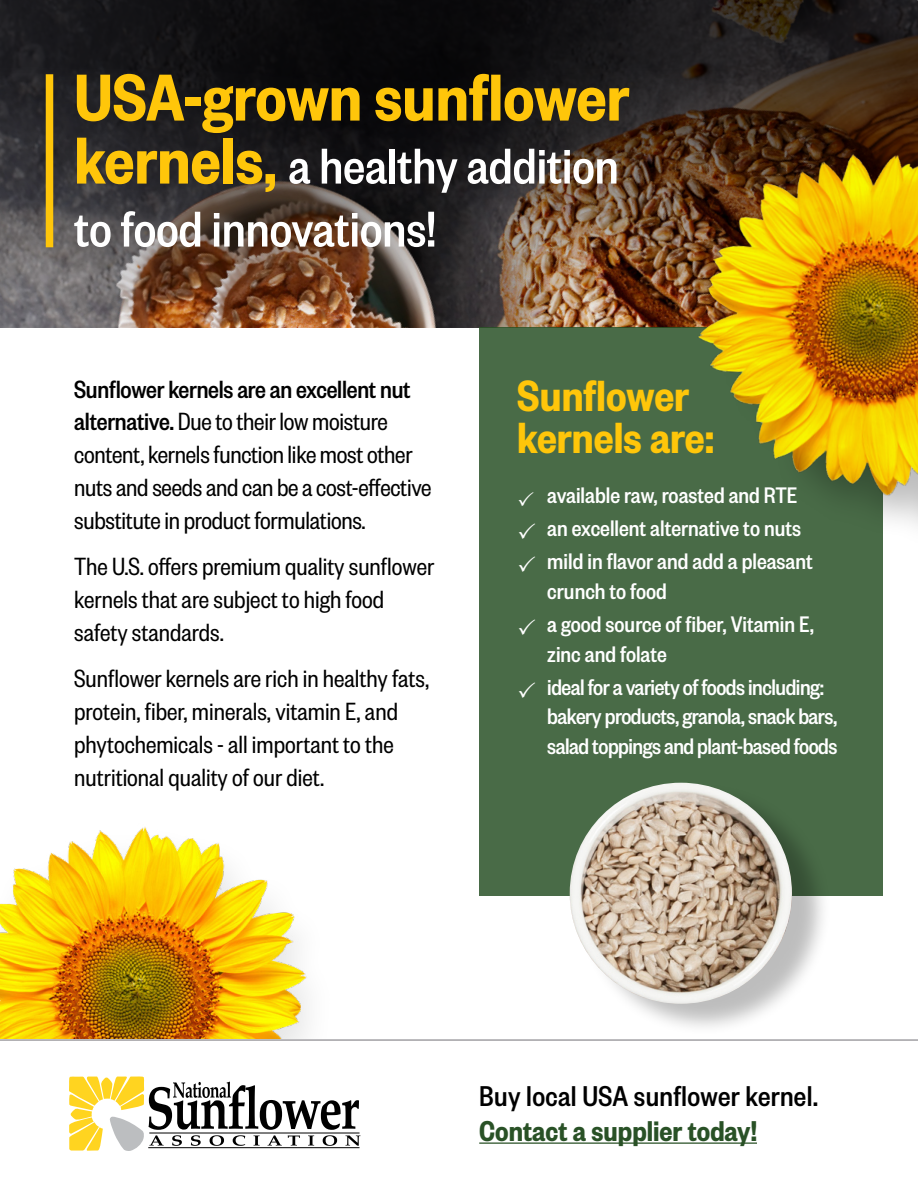
<style>
.page{position:relative;width:918px;height:1188px;background:#fff}
.page>*{position:absolute;margin:0;border:0;box-sizing:border-box;transform-origin:0 0}
.t1{font:600 72.9px "Founders Grotesk Cond";color:#ffc60a}
.t2{font:500 55.35px/63px "Founders Grotesk Cond";color:#fff}
.t3{font:600 48px/42px "Founders Grotesk Cond";color:#ffc60a}
.t4{font:500 31.5px "Founders Grotesk Cond";letter-spacing:.01em;color:#000}
.t5{font:600 31.5px "Founders Grotesk Cond";color:#295126}
.t6{font:27.3px/32.8px "Founders Grotesk Cond";color:#000}
.t7{font:500 24.75px/29.7px "Founders Grotesk Cond";letter-spacing:-.005em;color:#fff}
.s1{font-weight:600;font-size:72.9px;color:#ffc60a}
.s2{font-weight:600;font-size:67.5px;color:#ffc60a}
.s3{font-weight:500}
</style>
<div class="page">
<img style="left:0;top:827px;width:310px;height:213px">
<img style="left:0;top:0;width:918px;height:327px">
<div style="left:479px;top:327px;width:403px;height:568px;background:#496b47"></div>
<div style="left:717px;top:159px;width:201px;height:392px;background:#000;opacity:.26"></div>
<img style="left:681px;top:133px;width:237px;height:372px">
<hr style="left:479px;top:1142px;width:278px;height:2px;background:#295126">
<svg style="left:69px;top:1077px;width:291px;height:74px"></svg>
<div style="left:578px;top:783px;width:254px;height:253px;background:#000;opacity:.26"></div>
<img style="left:570px;top:783px;width:222px;height:221px">
<div style="left:46px;top:74px;width:7px;height:173px;background:#ffc60a"></div>
<hr style="left:0;top:1040px;width:918px;height:1px;background:#717076">
<p class="t1" style="left:74px;top:53px;width:557px">USA-grown sunflower</p>
<p class="t2" style="left:74px;top:132px;width:546px"><span class="s1">kernels</span><span class="s2">,</span> a healthy addition to food innovations!</p>
<p class="t6" style="left:74px;top:372px;width:359px"><span class="s3">Sunflower kernels are an excellent nut alternative.</span> Due to their low moisture content, kernels function like most other nuts and seeds and can be a cost-effective substitute in product formulations.</p>
<p class="t6" style="left:74px;top:549px;width:362px">The U.S. offers premium quality sunflower kernels that are subject to high food safety standards.</p>
<p class="t6" style="left:74px;top:661px;width:357px">Sunflower kernels are rich in healthy fats, protein, fiber, minerals, vitamin E, and phytochemicals - all important to the nutritional quality of our diet.</p>
<p class="t3" style="left:517px;top:372px;width:199px">Sunflower kernels are:</p>
<p class="t7" style="left:547px;top:479px;width:251px">available raw, roasted and RTE</p>
<p class="t7" style="left:547px;top:512px;width:255px">an excellent alternative to nuts</p>
<p class="t7" style="left:547px;top:545px;width:267px">mild in flavor and add a pleasant crunch to food</p>
<p class="t7" style="left:547px;top:608px;width:268px">a good source of fiber, Vitamin E, zinc and folate</p>
<p class="t7" style="left:547px;top:671px;width:292px">ideal for a variety of foods including: bakery products, granola, snack bars, salad toppings and plant-based foods</p>
<p class="t4" style="left:479px;top:1078px;width:341px">Buy local USA sunflower kernel.</p>
<p class="t5" style="left:479px;top:1112px;width:279px">Contact a supplier today!</p>
</div>
